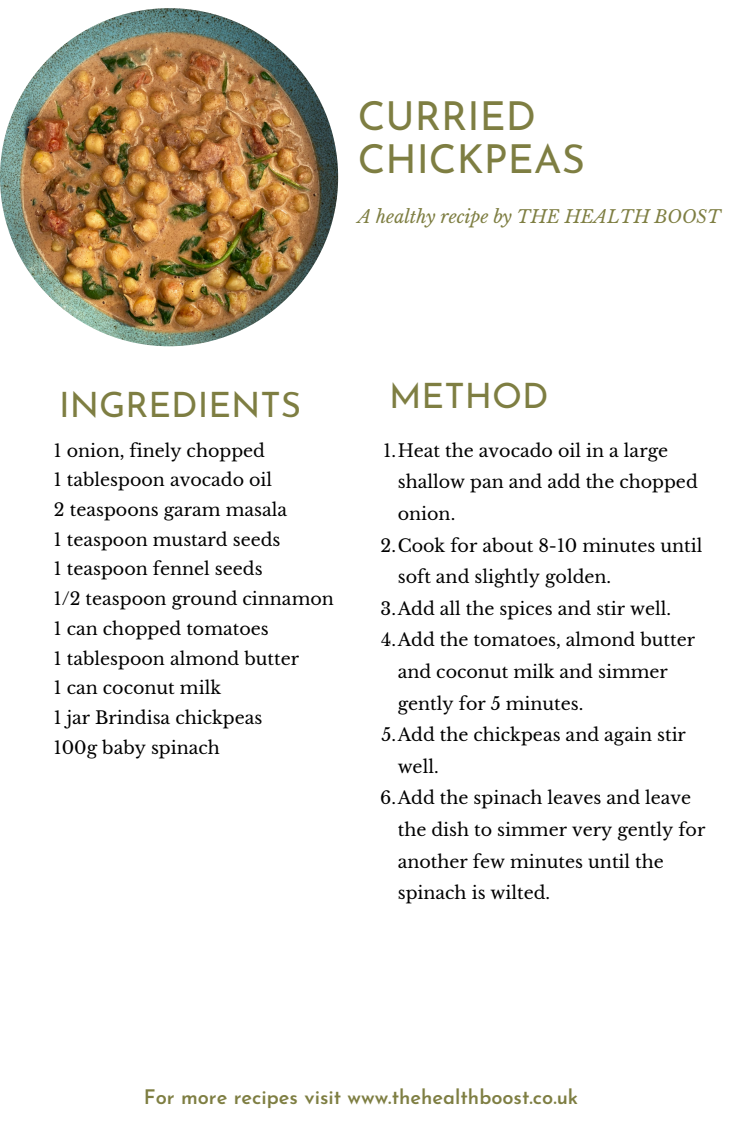
<style>
.page{position:relative;width:750px;height:1125px;background:#fff}
.page>*{position:absolute;margin:0;border:0;box-sizing:border-box;transform-origin:0 0}
.t1{font:40px/42.2px "Josefin Sans";color:#7e7e42}
.t2{font:35px "Josefin Sans";color:#7e7e42}
.t3{font:600 20px "Josefin Sans";color:#7e7e42}
.t4{font:italic 17.62px "Libre Baskerville";color:#7e7e42}
.t5{font:17.5px/29.8px "Libre Baskerville";color:#000}
</style>
<div class="page">
<img style="left:0;top:8px;width:338px;height:338px;border-radius:50%">
<h1 class="t1" style="left:358px;top:99px;width:229px">CURRIED<br>CHICKPEAS</h1>
<p class="t4" style="left:358px;top:206px;width:365px">A healthy recipe by THE HEALTH BOOST</p>
<h2 class="t2" style="left:59px;top:391px;width:244px">INGREDIENTS</h2>
<h2 class="t2" style="left:389px;top:382px;width:161px">METHOD</h2>
<p class="t5" style="left:54px;top:436px;width:281px">1 onion, finely chopped<br>1 tablespoon avocado oil<br>2 teaspoons garam masala<br>1 teaspoon mustard seeds<br>1 teaspoon fennel seeds<br>1/2 teaspoon ground cinnamon<br>1 can chopped tomatoes<br>1 tablespoon almond butter<br>1 can coconut milk<br>1 jar Brindisa chickpeas<br>100g baby spinach</p>
<p class="t5" style="left:384px;top:436px;width:286px">1.Heat the avocado oil in a large</p>
<p class="t5" style="left:398px;top:467px;width:302px">shallow pan and add the chopped</p>
<p class="t5" style="left:398px;top:499px;width:59px">onion.</p>
<p class="t5" style="left:381px;top:531px;width:323px">2.Cook for about 8-10 minutes until</p>
<p class="t5" style="left:398px;top:562px;width:215px">soft and slightly golden.</p>
<p class="t5" style="left:381px;top:594px;width:292px">3.Add all the spices and stir well.</p>
<p class="t5" style="left:381px;top:625px;width:315px">4.Add the tomatoes, almond butter</p>
<p class="t5" style="left:398px;top:657px;width:272px">and coconut milk and simmer</p>
<p class="t5" style="left:398px;top:689px;width:187px">gently for 5 minutes.</p>
<p class="t5" style="left:381px;top:720px;width:306px">5.Add the chickpeas and again stir</p>
<p class="t5" style="left:398px;top:752px;width:42px">well.</p>
<p class="t5" style="left:380px;top:783px;width:313px">6.Add the spinach leaves and leave</p>
<p class="t5" style="left:398px;top:815px;width:309px">the dish to simmer very gently for</p>
<p class="t5" style="left:398px;top:847px;width:268px">another few minutes until the</p>
<p class="t5" style="left:398px;top:878px;width:154px">spinach is wilted.</p>
<p class="t3" style="left:144px;top:1089px;width:436px">For more recipes visit www.thehealthboost.co.uk</p>
</div>
